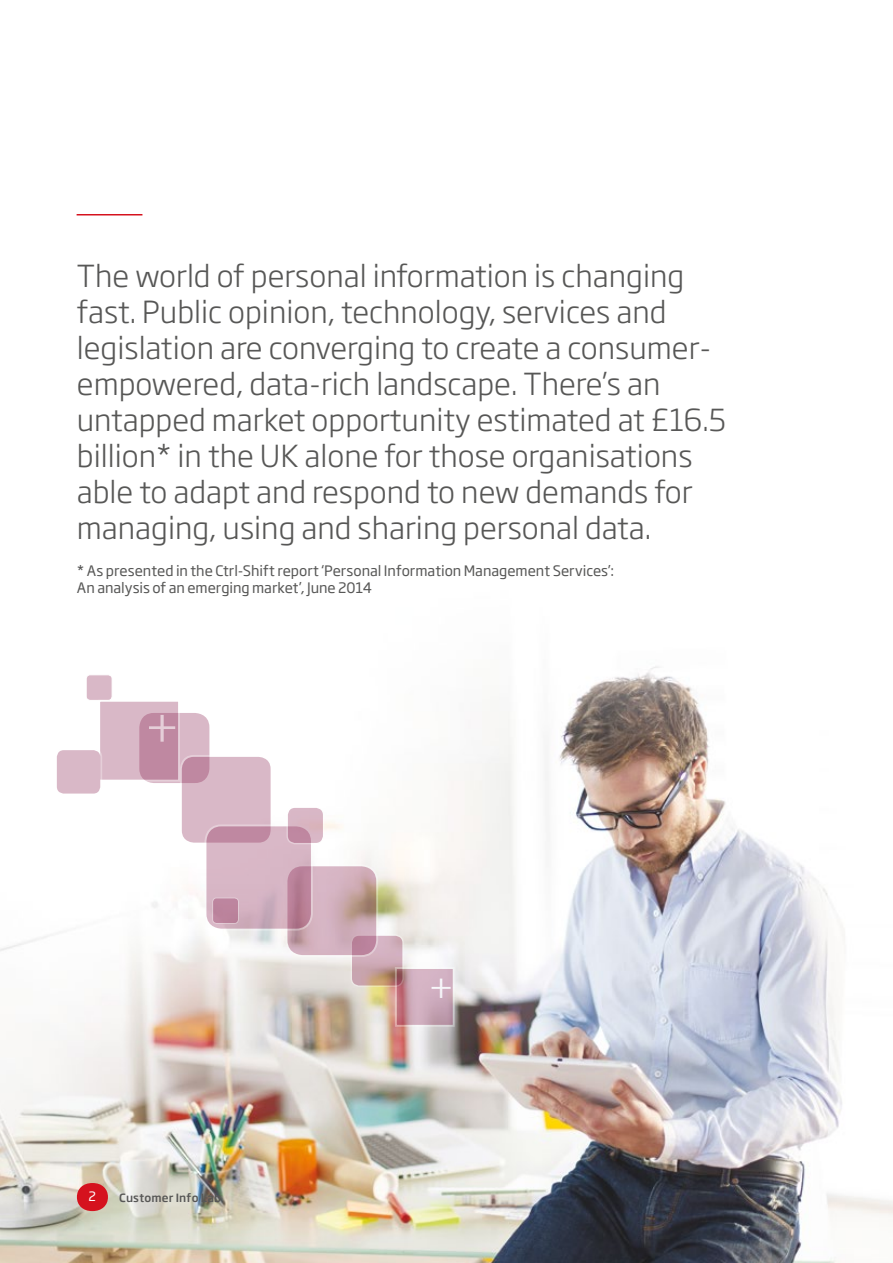
<style>
.page{position:relative;width:893px;height:1263px;background:#fff}
.page>*{position:absolute;margin:0;border:0;box-sizing:border-box;transform-origin:0 0}
.Page_Chapter_Heading{font:300 30px/36px "Soho Gothic Std";color:#575756}
.Bullets{font:14.25px/17.1px "Soho Gothic Std";color:#575756}
.t1{font:12.75px "Soho Gothic Std";color:#fff}
.t2{font:500 11.25px "Soho Gothic Std";letter-spacing:.02em;color:#575756}
</style>
<div class="page">
<img style="left:0;top:666px;width:893px;height:597px">
<div style="left:86px;top:675px;width:26px;height:25px;background:#d9b8c7;border-radius:4px"></div>
<div style="left:86px;top:674px;width:26px;height:27px;border:1px solid #fff;border-radius:4px"></div>
<div style="left:138px;top:711px;width:73px;height:73px;background:#d9b8c7;border-radius:16px"></div>
<div style="left:136px;top:710px;width:76px;height:76px;border:3px solid #fff;border-radius:16px"></div>
<svg style="left:181px;top:756px;width:91px;height:87px;background:#d6b3c3"></svg>
<div style="left:180px;top:755px;width:93px;height:89px;border:2px solid #fff;border-radius:13px"></div>
<svg style="left:351px;top:935px;width:52px;height:51px;background:#c9a5a8"></svg>
<div style="left:351px;top:934px;width:53px;height:53px;border:1px solid #fff;border-radius:8px"></div>
<svg style="left:286px;top:865px;width:91px;height:91px;background:#cba8b1"></svg>
<div style="left:285px;top:864px;width:93px;height:93px;border:2px solid #fff;border-radius:16px"></div>
<svg style="left:205px;top:825px;width:107px;height:105px;background:#cfa8b9"></svg>
<div style="left:204px;top:824px;width:109px;height:106px;border:2px solid #fff;border-radius:16px"></div>
<svg style="left:101px;top:703px;width:76px;height:76px;background:#d0a7b9"></svg>
<div style="left:98px;top:700px;width:82px;height:82px;border:2px solid #fff"></div>
<svg style="left:287px;top:807px;width:37px;height:37px"></svg>
<div style="left:286px;top:806px;width:38px;height:38px;border:1px solid #fff;border-radius:8px"></div>
<div style="left:56px;top:749px;width:45px;height:45px;background:#d9b8c7;border-radius:8px"></div>
<div style="left:55px;top:748px;width:47px;height:47px;border:2px solid #fff;border-radius:8px"></div>
<svg style="left:398px;top:970px;width:54px;height:54px;background:#c89ead"></svg>
<div style="left:395px;top:967px;width:60px;height:60px;border:2px solid #fff"></div>
<div style="left:213px;top:898px;width:25px;height:25px;background:#bc849d;border-radius:4px"></div>
<div style="left:212px;top:897px;width:27px;height:27px;border:1px solid #fff;border-radius:4px"></div>
<svg style="left:77px;top:1183px;width:31px;height:28px"></svg>
<hr style="left:77px;top:214px;width:65px;height:1px;background:#d5121e">
<svg style="left:149px;top:715px;width:26px;height:27px"></svg>
<svg style="left:432px;top:978px;width:19px;height:20px"></svg>
<p class="Page_Chapter_Heading" style="left:77px;top:259px;width:651px">The world of personal information is changing fast. Public opinion, technology, services and legislation are converging to create a consumer&shy;empowered, data-rich landscape. There’s an untapped market opportunity estimated at £16.5 billion* in the UK alone for those organisations able to adapt and respond to new demands for managing, using and sharing personal data.</p>
<p class="Bullets" style="left:77px;top:563px;width:539px">* As presented in the Ctrl-Shift report ‘Personal Information Management Services’:<br>An analysis of an emerging market’, June 2014</p>
<p class="t1" style="left:89px;top:1188px;width:9px">2</p>
<p class="t2" style="left:119px;top:1191px;width:103px">Customer Info Lab</p>
</div>
